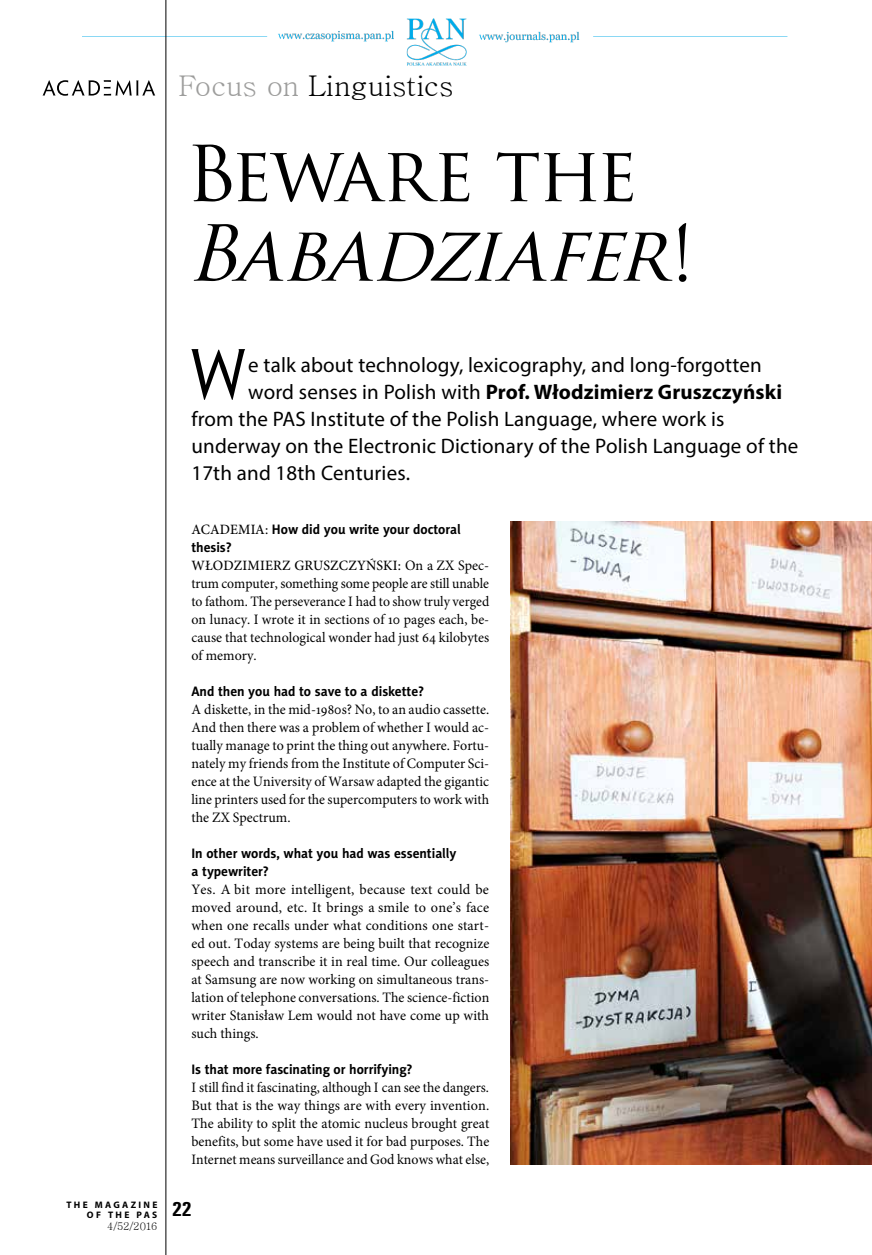
<style>
.page{position:relative;width:872px;height:1255px;background:#fff}
.page>*{position:absolute;margin:0;border:0;box-sizing:border-box;transform-origin:0 0}
.t1{font:italic 75px/79.5px "Trajan Pro";color:#000}
.t2{font:63.6px "Penumbra Flare PE";color:#000;scale:.9 1}
.t3{font:28.5px "Batang";letter-spacing:-.015em;color:#000}
.t4{font:21px "Myriad Pro";letter-spacing:.01em;color:#000}
.t5{font:700 21px "Myriad Pro";letter-spacing:.01em;color:#000}
.t6{font:700 condensed 21px "Unitus TEE";color:#000}
.t7{font:14.4px/18px "Minion Pro";letter-spacing:.005em;color:#000;text-align:justify}
.t8{font:14.4px/18px "Minion Pro";letter-spacing:.005em;color:#000;text-align:justify;scale:.96 1}
.t9{font:14.4px/18px "Minion Pro";letter-spacing:.005em;color:#000;text-align:justify;scale:.95 1}
.t10{font:500 14.25px "Minion Pro";letter-spacing:.015em;color:#000}
.t11{font:700 13.8px/18px "Naomi Sans EFN";letter-spacing:-.005em;color:#000}
.t12{font:10.5px "Batang";letter-spacing:-.04em;color:#000}
.t13{font:700 9.45px/10.5px "Myriad Pro";letter-spacing:.245em;color:#000;text-align:right}
.s1{color:#9d9d9c}
.s2{font-style:normal}
.s3{font-weight:400}
.s4{font-family:"Minion Pro";font-weight:500;font-size:14.25px}
.s5{font-weight:400;font-size:14.4px}
</style>
<div class="page">
<img style="left:82px;top:15px;width:706px;height:54px">
<hr style="left:166px;top:0;width:1px;height:1254px;background:#000">
<img style="left:510px;top:522px;width:362px;height:641px">
<svg style="left:43px;top:80px;width:112px;height:16px"></svg>
<h3 class="t3" style="left:179px;top:71px;width:277px"><span class="s1">Focus on</span> Linguistics</h3>
<h1 class="t1" style="left:186px;top:133px;width:510px"><span class="s2">Beware the<br></span>Babadziafer<span class="s2">!</span></h1>
<h2 class="t2" style="left:191px;top:337px;width:62px">W</h2>
<h3 class="t4" style="left:248px;top:351px;width:515px">e talk about technology, lexicography, and long-forgotten</h3>
<h3 class="t5" style="left:248px;top:378px;width:535px"><span class="s3">word senses in Polish with</span> Prof. Włodzimierz Gruszczyński</h3>
<h3 class="t4" style="left:191px;top:405px;width:534px">from the PAS Institute of the Polish Language, where work is</h3>
<h3 class="t4" style="left:191px;top:432px;width:608px">underway on the Electronic Dictionary of the Polish Language of the</h3>
<h3 class="t4" style="left:191px;top:460px;width:220px">17th and 18th Centuries.</h3>
<p class="t13" style="left:67px;top:1198px;width:92px">THE MAGAZINE<br>OF THE PAS</p>
<p class="t12" style="left:107px;top:1221px;width:52px">4/52/2016</p>
<p class="t11" style="left:191px;top:520px;width:271px"><span class="s4">ACADEMIA:</span> How did you write your doctoral thesis?</p>
<p class="t10" style="left:191px;top:555px;width:299px">WŁODZIMIERZ GRUSZCZYŃSKI: <span class="s5">On a ZX Spec-</span></p>
<p class="t9" style="left:191px;top:574px;width:315px">trum computer, something some people are still unable to fathom. The perseverance I had to show truly verged on lunacy. I wrote it in sections of 10 pages each, be&shy;cause that technological wonder had just 64 kilobytes of memory.</p>
<p class="t11" style="left:191px;top:682px;width:234px">And then you had to save to a diskette?</p>
<p class="t7" style="left:191px;top:700px;width:299px">A diskette, in the mid-1980s? No, to an audio cassette.<br>And then there was a problem of whether I would ac&shy;tually manage to print the thing out anywhere. Fortu&shy;nately my friends from the Institute of Computer Sci&shy;ence at the University of Warsaw adapted the gigantic line printers used for the supercomputers to work with the ZX Spectrum.</p>
<p class="t11" style="left:191px;top:844px;width:266px">In other words, what you had was essentially a typewriter?</p>
<p class="t7" style="left:191px;top:880px;width:299px">Yes. A bit more intelligent, because text could be moved around, etc. It brings a smile to one’s face when one recalls under what conditions one start&shy;ed out. Today systems are being built that recognize speech and transcribe it in real time. Our colleagues at Samsung are now working on simultaneous trans&shy;lation of telephone conversations. The science-fiction writer Stanisław Lem would not have come up with such things.</p>
<p class="t11" style="left:191px;top:1060px;width:223px">Is that more fascinating or horrifying?</p>
<p class="t8" style="left:191px;top:1078px;width:312px">I still find it fascinating, although I can see the dangers.<br>But that is the way things are with every invention.<br>The ability to split the atomic nucleus brought great benefits, but some have used it for bad purposes. The Internet means surveillance and God knows what else,</p>
<h3 class="t6" style="left:172px;top:1196px;width:21px">22</h3>
</div>
